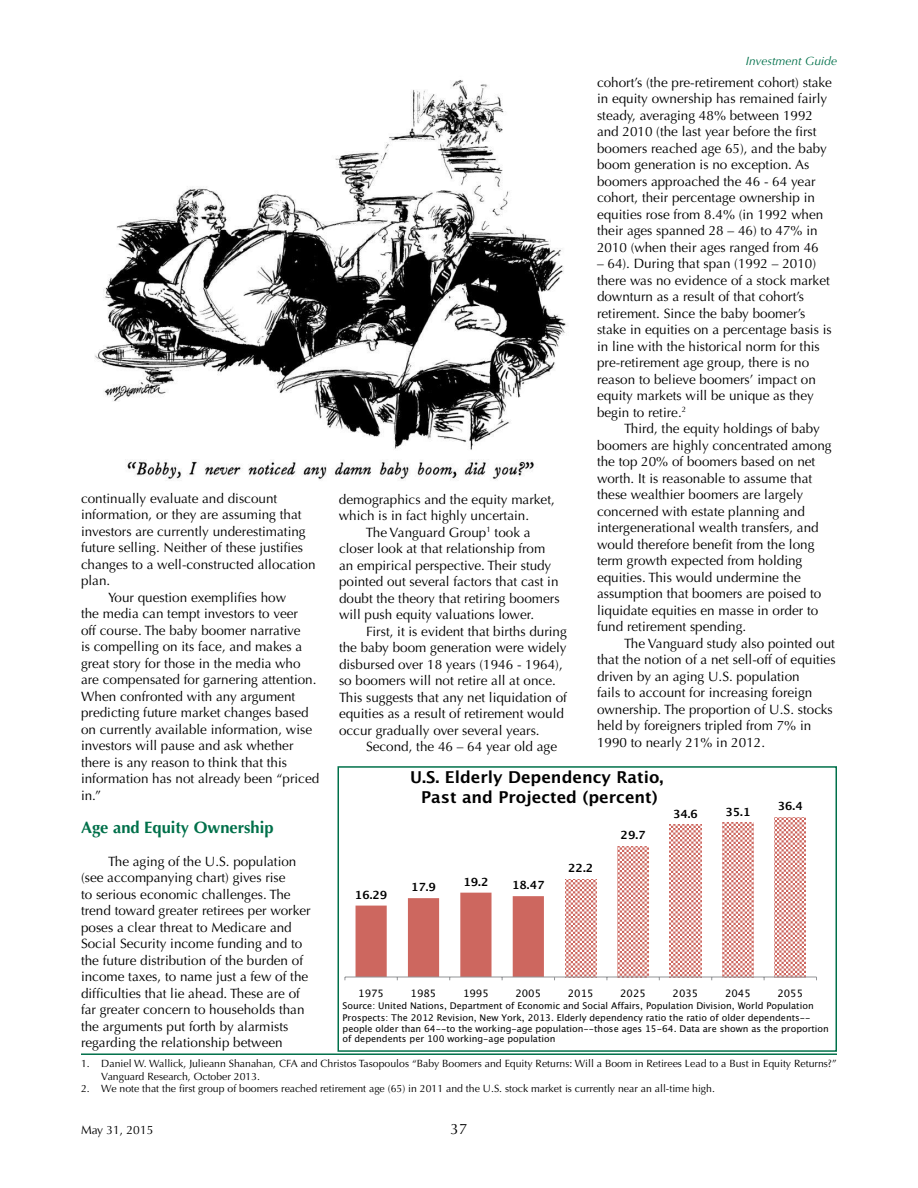
<style>
.page{position:relative;width:918px;height:1188px;background:#fff}
.page>*{position:absolute;margin:0;border:0;box-sizing:border-box;transform-origin:0 0}
.t1{font:700 16.5px "Optima";color:#00704a}
.t2{font:700 16.35px/19.4px "Lucida Grande";color:#000;text-align:center}
.t3{font:15px "Optima";color:#000}
.t4{font:13.5px/16.5px "Optima";color:#000}
.t5{font:italic 12px "Optima";color:#00704a}
.t6{font:12px "Optima";color:#000}
.t7{font:700 11.25px "Lucida Grande";color:#000}
.t8{font:10.5px/12.6px "Optima";color:#000}
.t9{font:10.2px "Lucida Grande";color:#000}
.t10{font:9.15px/11.2px "Lucida Grande";color:#000}
</style>
<div class="page">
<img style="left:95px;top:80px;width:472px;height:400px">
<svg style="left:565px;top:879px;width:31px;height:97px"></svg>
<svg style="left:618px;top:846px;width:31px;height:130px"></svg>
<svg style="left:670px;top:825px;width:31px;height:151px"></svg>
<svg style="left:722px;top:823px;width:32px;height:153px"></svg>
<svg style="left:775px;top:817px;width:31px;height:159px"></svg>
<hr style="left:345px;top:976px;width:472px;height:2px;background:#939598">
<svg style="left:356px;top:893px;width:188px;height:87px"></svg>
<div style="left:338px;top:766px;width:499px;height:286px;border:2px solid #00704a"></div>
<hr style="left:81px;top:1053px;width:756px;height:2px;background:#00704a">
<p class="t4" style="left:81px;top:490px;width:198px">continually evaluate and discount</p>
<p class="t4" style="left:81px;top:506px;width:222px">information, or they are assuming that</p>
<p class="t4" style="left:81px;top:523px;width:226px">investors are currently underestimating</p>
<p class="t4" style="left:81px;top:539px;width:224px">future selling. Neither of these justifies</p>
<p class="t4" style="left:81px;top:556px;width:236px">changes to a well-constructed allocation</p>
<p class="t4" style="left:81px;top:572px;width:31px">plan.</p>
<p class="t4" style="left:108px;top:589px;width:180px">Your question exemplifies how</p>
<p class="t4" style="left:81px;top:605px;width:219px">the media can tempt investors to veer</p>
<p class="t4" style="left:81px;top:622px;width:221px">off course. The baby boomer narrative</p>
<p class="t4" style="left:81px;top:638px;width:223px">is compelling on its face, and makes a</p>
<p class="t4" style="left:81px;top:655px;width:221px">great story for those in the media who</p>
<p class="t4" style="left:81px;top:671px;width:237px">are compensated for garnering attention.</p>
<p class="t4" style="left:81px;top:688px;width:216px">When confronted with any argument</p>
<p class="t4" style="left:81px;top:704px;width:229px">predicting future market changes based</p>
<p class="t4" style="left:81px;top:721px;width:233px">on currently available information, wise</p>
<p class="t4" style="left:81px;top:737px;width:214px">investors will pause and ask whether</p>
<p class="t4" style="left:81px;top:754px;width:208px">there is any reason to think that this</p>
<p class="t4" style="left:81px;top:770px;width:240px">information has not already been “priced</p>
<p class="t4" style="left:81px;top:787px;width:22px">in.”</p>
<p class="t1" style="left:81px;top:817px;width:194px">Age and Equity Ownership</p>
<p class="t4" style="left:81px;top:853px;width:231px;text-indent:27px">The aging of the U.S. population (see accompanying chart) gives rise<br>to serious economic challenges. The trend toward greater retirees per worker poses a clear threat to Medicare and Social Security income funding and to the future distribution of the burden of income taxes, to name just a few of the difficulties that lie ahead. These are of far greater concern to households than the arguments put forth by alarmists regarding the relationship between</p>
<p class="t4" style="left:339px;top:491px;width:217px">demographics and the equity market,</p>
<p class="t4" style="left:339px;top:508px;width:192px">which is in fact highly uncertain.</p>
<p class="t4" style="left:366px;top:524px;width:166px">The Vanguard Group<sup>1</sup> took a</p>
<p class="t4" style="left:339px;top:541px;width:208px">closer look at that relationship from</p>
<p class="t4" style="left:339px;top:557px;width:214px">an empirical perspective. Their study</p>
<p class="t4" style="left:339px;top:574px;width:221px">pointed out several factors that cast in</p>
<p class="t4" style="left:339px;top:590px;width:222px">doubt the theory that retiring boomers</p>
<p class="t4" style="left:339px;top:607px;width:197px">will push equity valuations lower.</p>
<p class="t4" style="left:366px;top:623px;width:202px">First, it is evident that births during</p>
<p class="t4" style="left:339px;top:640px;width:229px">the baby boom generation were widely</p>
<p class="t4" style="left:339px;top:656px;width:225px">disbursed over 18 years (1946 - 1964),</p>
<p class="t4" style="left:339px;top:673px;width:218px">so boomers will not retire all at once.</p>
<p class="t4" style="left:339px;top:689px;width:230px">This suggests that any net liquidation of</p>
<p class="t4" style="left:339px;top:706px;width:226px">equities as a result of retirement would</p>
<p class="t4" style="left:339px;top:722px;width:202px">occur gradually over several years.</p>
<p class="t4" style="left:366px;top:739px;width:193px">Second, the 46 – 64 year old age</p>
<p class="t5" style="left:746px;top:54px;width:93px">Investment Guide</p>
<p class="t4" style="left:597px;top:74px;width:237px">cohort’s (the pre-retirement cohort) stake in equity ownership has remained fairly steady, averaging 48% between 1992 and 2010 (the last year before the first boomers reached age 65), and the baby boom generation is no exception. As boomers approached the 46 - 64 year cohort, their percentage ownership in equities rose from 8.4% (in 1992 when their ages spanned 28 – 46) to 47% in 2010 (when their ages ranged from 46</p>
<p class="t4" style="left:597px;top:256px;width:236px">– 64). During that span (1992 – 2010) there was no evidence of a stock market downturn as a result of that cohort’s retirement. Since the baby boomer’s stake in equities on a percentage basis is in line with the historical norm for this pre-retirement age group, there is no reason to believe boomers’ impact on equity markets will be unique as they begin to retire.<sup>2</sup></p>
<p class="t4" style="left:597px;top:421px;width:236px;text-indent:27px">Third, the equity holdings of baby boomers are highly concentrated among the top 20% of boomers based on net worth. It is reasonable to assume that these wealthier boomers are largely concerned with estate planning and intergenerational wealth transfers, and would therefore benefit from the long term growth expected from holding equities. This would undermine the assumption that boomers are poised to liquidate equities en masse in order to fund retirement spending.</p>
<p class="t4" style="left:597px;top:635px;width:240px;text-indent:27px">The Vanguard study also pointed out that the notion of a net sell-off of equities driven by an aging U.S. population<br>fails to account for increasing foreign ownership. The proportion of U.S. stocks held by foreigners tripled from 7% in 1990 to nearly 21% in 2012.</p>
<p class="t7" style="left:355px;top:886px;width:34px">16.29</p>
<p class="t2" style="left:410px;top:768px;width:255px">U.S. Elderly Dependency Ratio,<br>Past and Projected (percent)</p>
<p class="t7" style="left:411px;top:878px;width:26px">17.9</p>
<p class="t7" style="left:463px;top:873px;width:26px">19.2</p>
<p class="t7" style="left:512px;top:876px;width:34px">18.47</p>
<p class="t7" style="left:568px;top:859px;width:26px">22.2</p>
<p class="t7" style="left:621px;top:826px;width:26px">29.7</p>
<p class="t7" style="left:673px;top:805px;width:26px">34.6</p>
<p class="t7" style="left:725px;top:803px;width:26px">35.1</p>
<p class="t7" style="left:778px;top:797px;width:26px">36.4</p>
<p class="t9" style="left:358px;top:987px;width:27px">1975</p>
<p class="t9" style="left:411px;top:987px;width:27px">1985</p>
<p class="t9" style="left:463px;top:987px;width:27px">1995</p>
<p class="t9" style="left:515px;top:987px;width:27px">2005</p>
<p class="t9" style="left:568px;top:987px;width:27px">2015</p>
<p class="t9" style="left:620px;top:987px;width:27px">2025</p>
<p class="t9" style="left:673px;top:987px;width:27px">2035</p>
<p class="t9" style="left:725px;top:987px;width:27px">2045</p>
<p class="t9" style="left:777px;top:987px;width:27px">2055</p>
<p class="t10" style="left:343px;top:1001px;width:488px">Source: United Nations, Department of Economic and Social Affairs, Population Division, World Population<br>Prospects: The 2012 Revision, New York, 2013. Elderly dependency ratio the ratio of older dependents-- people older than 64--to the working-age population--those ages 15-64. Data are shown as the proportion</p>
<p class="t10" style="left:343px;top:1033px;width:214px">of dependents per 100 working-age population</p>
<p class="t8" style="left:101px;top:1057px;width:737px;text-indent:-20px">1. Daniel W. Wallick, Julieann Shanahan, CFA and Christos Tasopoulos “Baby Boomers and Equity Returns: Will a Boom in Retirees Lead to a Bust in Equity Returns?”<br>Vanguard Research, October 2013.</p>
<p class="t8" style="left:81px;top:1083px;width:635px">2. We note that the first group of boomers reached retirement age (65) in 2011 and the U.S. stock market is currently near an all-time high.</p>
<p class="t6" style="left:81px;top:1123px;width:74px">May 31, 2015</p>
<p class="t3" style="left:451px;top:1120px;width:18px">37</p>
</div>
